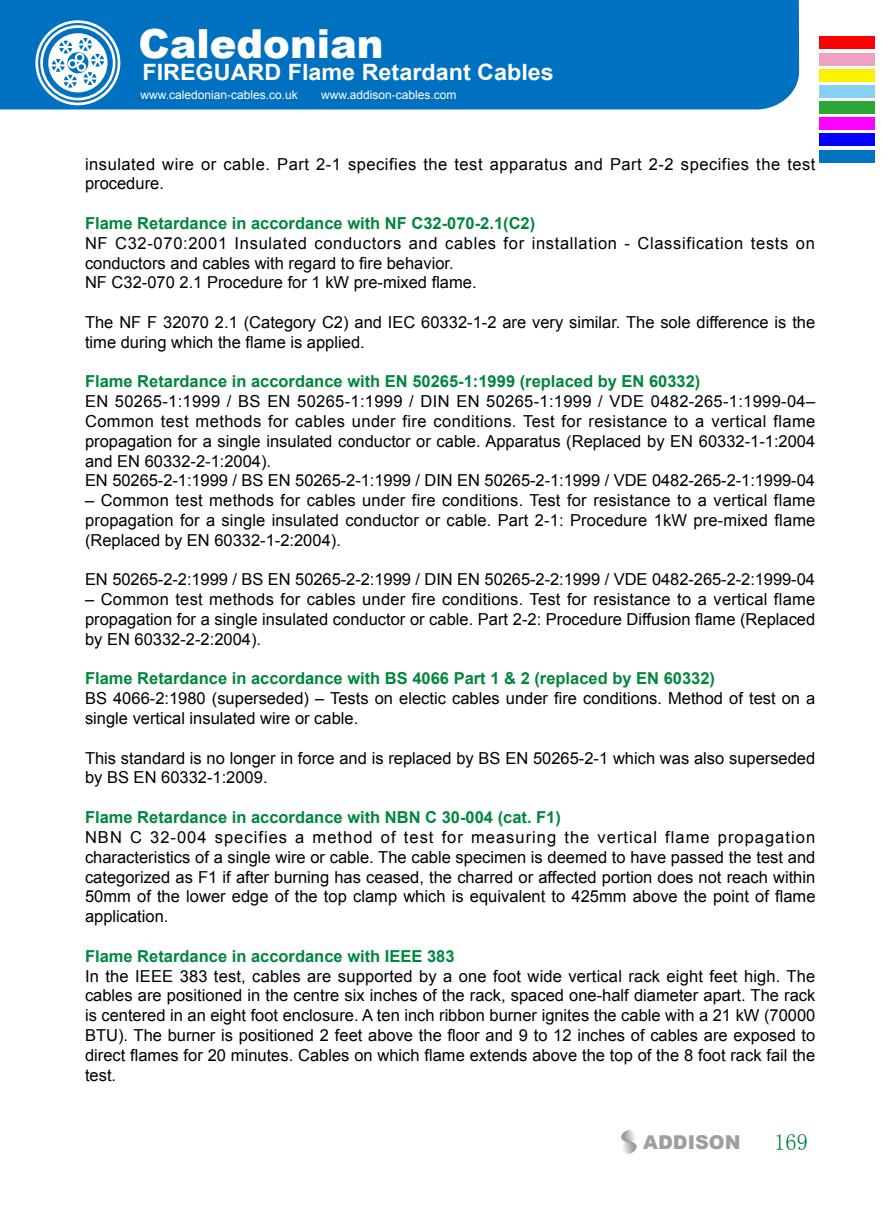
<style>
.page{position:relative;width:893px;height:1212px;background:#fff}
.page>*{position:absolute;margin:0;border:0;box-sizing:border-box;transform-origin:0 0}
.t1{font:900 40.05px "Arial";color:#fff}
.t2{font:700 22.5px "Arial";color:#fff;scale:1.04 1}
.t3{font:22.5px "Sim Sun";color:#00873c}
.t4{font:900 19.05px "Arial";color:#9f9fa0}
.t5{font:16.5px/19.8px "Arial";color:#000}
.t6{font:700 16.5px "Arial";color:#00873c}
.t7{font:16.5px/19.8px "Arial";letter-spacing:.04em;color:#000}
.t8{font:16.5px/19.8px "Arial";letter-spacing:.03em;color:#000}
.t9{font:12px "Arial";color:#fff}
</style>
<div class="page">
<div style="left:0;top:0;width:799px;height:109px;background:#0070c0"></div>
<div style="left:820px;top:36px;width:55px;height:13px;background:#f00"></div>
<div style="left:820px;top:53px;width:55px;height:12px;background:#f1a0c3"></div>
<div style="left:820px;top:69px;width:55px;height:13px;background:#fff100"></div>
<div style="left:820px;top:85px;width:55px;height:13px;background:#85d0f4"></div>
<div style="left:820px;top:101px;width:55px;height:13px;background:#2ba738"></div>
<div style="left:820px;top:117px;width:55px;height:13px;background:#f0f"></div>
<div style="left:820px;top:134px;width:55px;height:12px;background:#00f"></div>
<div style="left:820px;top:150px;width:55px;height:12px;background:#0074c1"></div>
<svg style="left:35px;top:20px;width:85px;height:85px"></svg>
<svg style="left:621px;top:1130px;width:16px;height:24px"></svg>
<h1 class="t1" style="left:139px;top:14px;width:247px">Caledonian</h1>
<h2 class="t2" style="left:142px;top:57px;width:397px">FIREGUARD Flame Retardant Cables</h2>
<p class="t9" style="left:140px;top:87px;width:159px">www.caledonian-cables.co.uk</p>
<p class="t9" style="left:321px;top:87px;width:137px">www.addison-cables.com</p>
<p class="t8" style="left:85px;top:154px;width:732px">insulated wire or cable. Part 2-1 specifies the test apparatus and Part 2-2 specifies the test procedure.</p>
<p class="t6" style="left:85px;top:212px;width:452px">Flame retardance in accordance with NF C32-070-2.1(C2)</p>
<p class="t7" style="left:85px;top:233px;width:731px">NF C32-070:2001 Insulated conductors and cables for installation - Classification tests on conductors and cables with regard to fire behavior.<br>NF C32-070 2.1 Procedure for 1 kW pre-mixed flame.</p>
<p class="t5" style="left:85px;top:312px;width:732px">The NF F 32070 2.1 (Category C2) and IEC 60332-1-2 are very similar. The sole difference is the time during which the flame is applied.</p>
<p class="t6" style="left:85px;top:371px;width:617px">Flame retardance in accordance with EN 50265-1:1999 (replaced by EN 60332)</p>
<p class="t5" style="left:85px;top:392px;width:732px">EN 50265-1:1999 / BS EN 50265-1:1999 / DIN EN 50265-1:1999 / VDE 0482-265-1:1999-04– Common test methods for cables under fire conditions. Test for resistance to a vertical flame propagation for a single insulated conductor or cable. Apparatus (Replaced by EN 60332-1-1:2004 and EN 60332-2-1:2004).<br>EN 50265-2-1:1999 / BS EN 50265-2-1:1999 / DIN EN 50265-2-1:1999 / VDE 0482-265-2-1:1999-04</p>
<p class="t5" style="left:85px;top:491px;width:732px;text-align:justify">– Common test methods for cables under fire conditions. Test for resistance to a vertical flame propagation for a single insulated conductor or cable. Part 2-1: Procedure 1kW pre-mixed flame (Replaced by EN 60332-1-2:2004).</p>
<p class="t5" style="left:85px;top:570px;width:731px">EN 50265-2-2:1999 / BS EN 50265-2-2:1999 / DIN EN 50265-2-2:1999 / VDE 0482-265-2-2:1999-04</p>
<p class="t5" style="left:85px;top:590px;width:732px;text-align:justify">– Common test methods for cables under fire conditions. Test for resistance to a vertical flame propagation for a single insulated conductor or cable. Part 2-2: Procedure Diffusion flame (Replaced by EN 60332-2-2:2004).</p>
<p class="t6" style="left:85px;top:668px;width:632px">Flame Retardance in accordance with BS 4066 Part 1 &amp; 2 (replaced by EN 60332)</p>
<p class="t5" style="left:85px;top:689px;width:732px">BS 4066-2:1980 (superseded) – Tests on electic cables under fire conditions. Method of test on a single vertical insulated wire or cable.</p>
<p class="t5" style="left:85px;top:748px;width:732px">This standard is no longer in force and is replaced by BS EN 50265-2-1 which was also superseded by BS EN 60332-1:2009.</p>
<p class="t6" style="left:85px;top:806px;width:312px">Flame retardance in accordance with NBN</p>
<p class="t6" style="left:425px;top:806px;width:137px">C 30-004 (cat. F1)</p>
<p class="t5" style="left:85px;top:827px;width:732px;text-align:justify">NBN C 32-004 specifies a method of test for measuring the vertical flame propagation characteristics of a single wire or cable. The cable specimen is deemed to have passed the test and categorized as F1 if after burning has ceased, the charred or affected portion does not reach within 50mm of the lower edge of the top clamp which is equivalent to 425mm above the point of flame application.</p>
<p class="t6" style="left:85px;top:945px;width:316px">Flame retardance in accordance with IEEE</p>
<p class="t6" style="left:427px;top:945px;width:29px">383</p>
<p class="t5" style="left:85px;top:966px;width:732px;text-align:justify">In the IEEE 383 test, cables are supported by a one foot wide vertical rack eight feet high. The cables are positioned in the centre six inches of the rack, spaced one-half diameter apart. The rack is centered in an eight foot enclosure. A ten inch ribbon burner ignites the cable with a 21 kW (70000<br>BTU). The burner is positioned 2 feet above the floor and 9 to 12 inches of cables are exposed to direct flames for 20 minutes. Cables on which flame extends above the top of the 8 foot rack fail the test.</p>
<p class="t4" style="left:643px;top:1129px;width:99px">ADDISON</p>
<h2 class="t3" style="left:774px;top:1131px;width:35px">169</h2>
</div>
